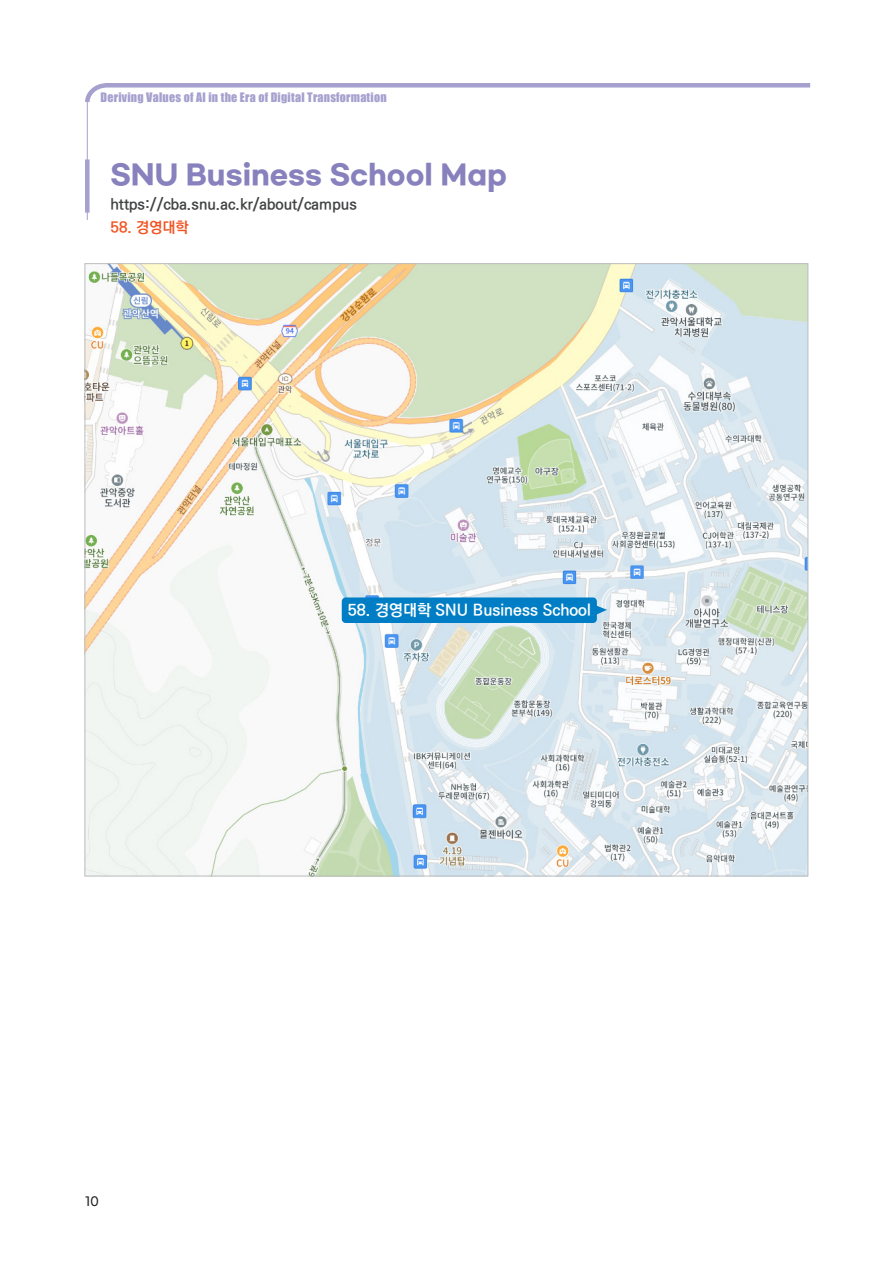
<style>
.page{position:relative;width:893px;height:1263px;background:#fff}
.page>*{position:absolute;margin:0;border:0;box-sizing:border-box;transform-origin:0 0}
.제목{font:700 27px "Gmarket Sans";color:#8781bd}
.t1{font:15.75px "Ko Pub World Dotum PB";color:#fff}
.t2{font:15px "Ko Pub World Dotum PB";color:#414243}
.t3{font:15px "Ko Pub World Dotum PB";color:#f15422}
.t4{font:12px "Impact";letter-spacing:.02em;color:#a5a0ce}
.t5{font:500 12px "Gmarket Sans";color:#231f20}
</style>
<div class="page">
<svg style="left:85px;top:83px;width:726px;height:24px"></svg>
<img style="left:87px;top:265px;width:719px;height:609px">
<svg style="left:597px;top:601px;width:10px;height:19px"></svg>
<div style="left:342px;top:597px;width:255px;height:26px;background:#007ec5;border-radius:4px"></div>
<hr style="left:87px;top:101px;width:1px;height:119px;background:#a5a0ce">
<div style="left:85px;top:159px;width:5px;height:54px;background:#a5a0ce"></div>
<p class="t4" style="left:101px;top:88px;width:288px">Deriving Values of Al in the Era of Digital Transformation</p>
<p class="제목" style="left:111px;top:160px;width:398px">SNU Business School Map</p>
<p class="t2" style="left:111px;top:193px;width:248px">https://cba.snu.ac.kr/about/campus</p>
<p class="t3" style="left:111px;top:217px;width:80px">58. 경영대학</p>
<p class="t1" style="left:348px;top:599px;width:244px">58. 경영대학 SNU Business School</p>
<p class="t5" style="left:85px;top:1194px;width:15px">10</p>
</div>
